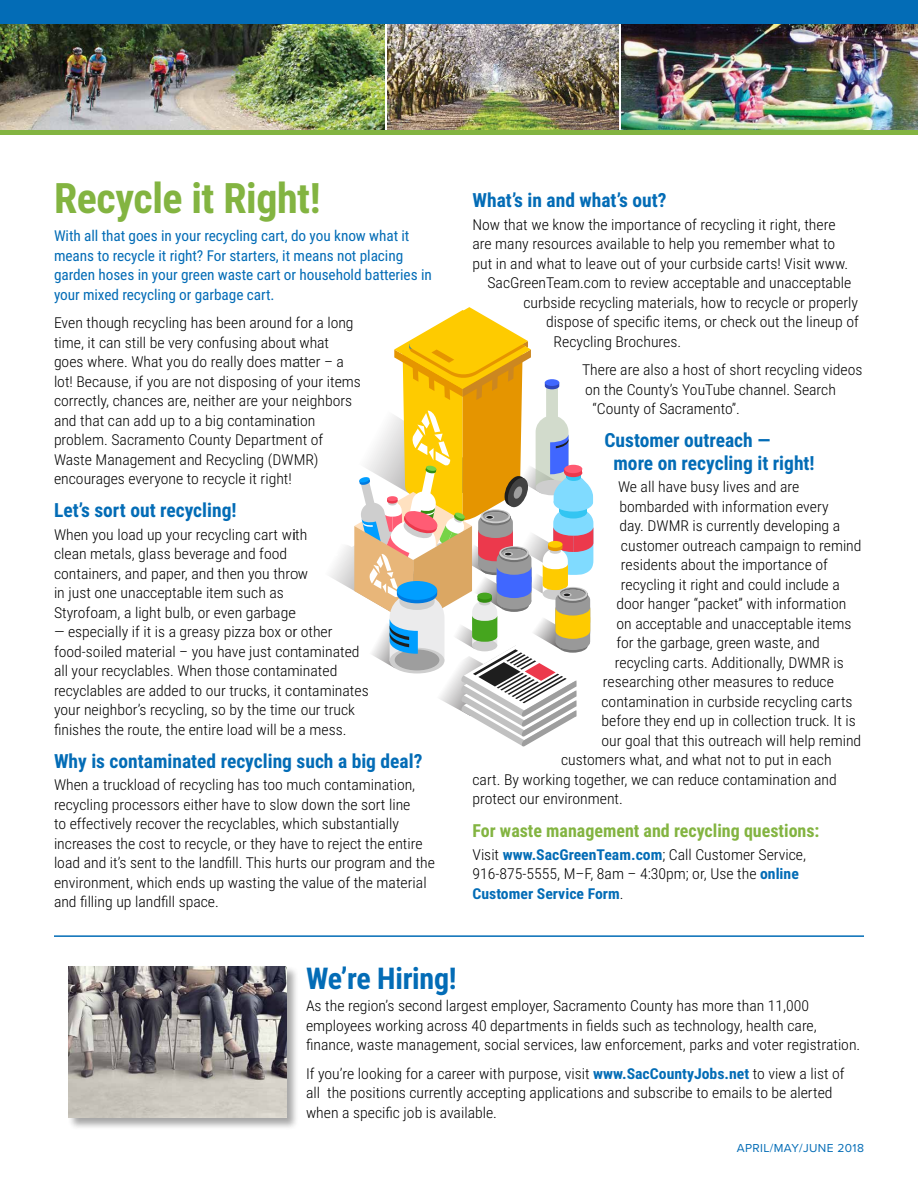
<style>
.page{position:relative;width:918px;height:1188px;background:#fff}
.page>*{position:absolute;margin:0;border:0;box-sizing:border-box;transform-origin:0 0}
.t1{font:700 42px "Roboto Condensed";letter-spacing:-.01em;color:#83b441}
.t2{font:700 30px "Roboto Condensed";letter-spacing:-.01em;color:#036cb6}
.t3{font:700 19.5px/22.5px "Roboto Condensed";color:#036cb6}
.t4{font:700 18px "Roboto Condensed";color:#83b441}
.t5{font:300 15px/19.5px "Roboto Condensed";color:#000;scale:1.05 1}
.t6{font:15px/19.5px "Roboto Condensed";letter-spacing:-.005em;color:#036cb6}
.t7{font:12px "Proxima Nova";letter-spacing:.03em;color:#036cb6}
.s1{font-weight:700;color:#036cb6}
</style>
<div class="page">
<img style="left:0;top:23px;width:384px;height:107px">
<img style="left:621px;top:23px;width:297px;height:107px">
<img style="left:387px;top:23px;width:231px;height:107px">
<div style="left:0;top:130px;width:918px;height:5px;background:#83b441"></div>
<div style="left:0;top:0;width:918px;height:23px;background:#036cb6"></div>
<hr style="left:54px;top:935px;width:810px;height:2px;background:#036cb6">
<div style="left:68px;top:966px;width:231px;height:164px;background:#000;opacity:.35"></div>
<img style="left:68px;top:966px;width:218px;height:152px">
<svg style="left:330px;top:307px;width:263px;height:440px"></svg>
<h1 class="t1" style="left:54px;top:168px;width:268px">Recycle it Right!</h1>
<p class="t6" style="left:54px;top:226px;width:379px">With all that goes in your recycling cart, do you know what it means to recycle it right? For starters, it means not placing garden hoses in your green waste cart or household batteries in your mixed recycling or garbage cart.</p>
<p class="t5" style="left:54px;top:313px;width:294px">Even though recycling has been around for a long time, it can still be very confusing about what goes where. What you do really does matter – a lot! Because, if you are not disposing of your items correctly, chances are, neither are your neighbors and that can add up to a big contamination problem. Sacramento County Department of Waste Management and Recycling (DWMR) encourages everyone to recycle it right!</p>
<h3 class="t3" style="left:54px;top:498px;width:184px">Let’s sort out recycling!</h3>
<p class="t5" style="left:54px;top:524px;width:244px">When you load up your recycling cart with clean metals, glass beverage and food containers, and paper, and then you throw in just one unacceptable item such as Styrofoam, a light bulb, or even garbage</p>
<p class="t5" style="left:54px;top:622px;width:301px">— especially if it is a greasy pizza box or other food-soiled material – you have just contaminated all your recyclables. When those contaminated recyclables are added to our trucks, it contaminates your neighbor’s recycling, so by the time our truck finishes the route, the entire load will be a mess.</p>
<h3 class="t3" style="left:54px;top:749px;width:370px">Why is contaminated recycling such a big deal?</h3>
<p class="t5" style="left:54px;top:775px;width:364px">When a truckload of recycling has too much contamination, recycling processors either have to slow down the sort line<br>to effectively recover the recyclables, which substantially increases the cost to recycle, or they have to reject the entire load and it’s sent to the landfill. This hurts our program and the environment, which ends up wasting the value of the material and filling up landfill space.</p>
<h3 class="t3" style="left:472px;top:188px;width:195px">What’s in and what’s out?</h3>
<p class="t5" style="left:472px;top:214px;width:347px">Now that we know the importance of recycling it right, there</p>
<p class="t5" style="left:472px;top:233px;width:347px">are many resources available to help you remember what to</p>
<p class="t5" style="left:472px;top:253px;width:359px">put in and what to leave out of your curbside carts! Visit www.</p>
<p class="t5" style="left:487px;top:272px;width:348px">SacGreenTeam.com to review acceptable and unacceptable</p>
<p class="t5" style="left:523px;top:292px;width:320px">curbside recycling materials, how to recycle or properly</p>
<p class="t5" style="left:546px;top:311px;width:299px">dispose of specific items, or check out the lineup of</p>
<p class="t5" style="left:554px;top:331px;width:123px">Recycling Brochures.</p>
<p class="t5" style="left:582px;top:359px;width:269px">There are also a host of short recycling videos</p>
<p class="t5" style="left:585px;top:379px;width:241px">on the County’s YouTube channel. Search</p>
<p class="t5" style="left:592px;top:398px;width:142px">“County of Sacramento”.</p>
<h3 class="t3" style="left:614px;top:428px;width:203px;text-indent:-9px">Customer outreach — more on recycling it right!</h3>
<p class="t5" style="left:618px;top:476px;width:174px">We all have busy lives and are</p>
<p class="t5" style="left:619px;top:496px;width:201px">bombarded with information every</p>
<p class="t5" style="left:619px;top:515px;width:212px">day. DWMR is currently developing a</p>
<p class="t5" style="left:621px;top:535px;width:231px">customer outreach campaign to remind</p>
<p class="t5" style="left:621px;top:554px;width:199px">residents about the importance of</p>
<p class="t5" style="left:621px;top:574px;width:210px">recycling it right and could include a</p>
<p class="t5" style="left:616px;top:593px;width:221px">door hanger “packet” with information</p>
<p class="t5" style="left:616px;top:613px;width:225px">on acceptable and unacceptable items</p>
<p class="t5" style="left:616px;top:632px;width:195px">for the garbage, green waste, and</p>
<p class="t5" style="left:615px;top:652px;width:220px">recycling carts. Additionally, DWMR is</p>
<p class="t5" style="left:603px;top:671px;width:222px">researching other measures to reduce</p>
<p class="t5" style="left:601px;top:691px;width:241px">contamination in curbside recycling carts</p>
<p class="t5" style="left:601px;top:710px;width:244px">before they end up in collection truck. It is</p>
<p class="t5" style="left:601px;top:730px;width:249px">our goal that this outreach will help remind</p>
<p class="t5" style="left:561px;top:749px;width:259px">customers what, and what not to put in each</p>
<p class="t5" style="left:473px;top:769px;width:349px">cart. By working together, we can reduce contamination and</p>
<p class="t5" style="left:473px;top:788px;width:145px">protect our environment.</p>
<p class="t4" style="left:472px;top:818px;width:349px">For waste management and recycling questions:</p>
<p class="t5" style="left:472px;top:844px;width:319px">Visit <span class="s1">www.SacGreenTeam.com</span>; Call Customer Service,<br>916-875-5555, M–F, 8am – 4:30pm; or, Use the <span class="s1">online<br>Customer Service Form</span>.</p>
<h2 class="t2" style="left:306px;top:957px;width:152px">We’re Hiring!</h2>
<p class="t5" style="left:306px;top:995px;width:529px">As the region’s second largest employer, Sacramento County has more than 11,000 employees working across 40 departments in fields such as technology, health care, finance, waste management, social services, law enforcement, parks and voter registration.</p>
<p class="t5" style="left:306px;top:1063px;width:515px">If you’re looking for a career with purpose, visit <span class="s1">www.SacCountyJobs.net</span> to view a list of all the positions currently accepting applications and subscribe to emails to be alerted when a specific job is available.</p>
<p class="t7" style="left:737px;top:1141px;width:129px">APRIL/MAY/JUNE 2018</p>
</div>
